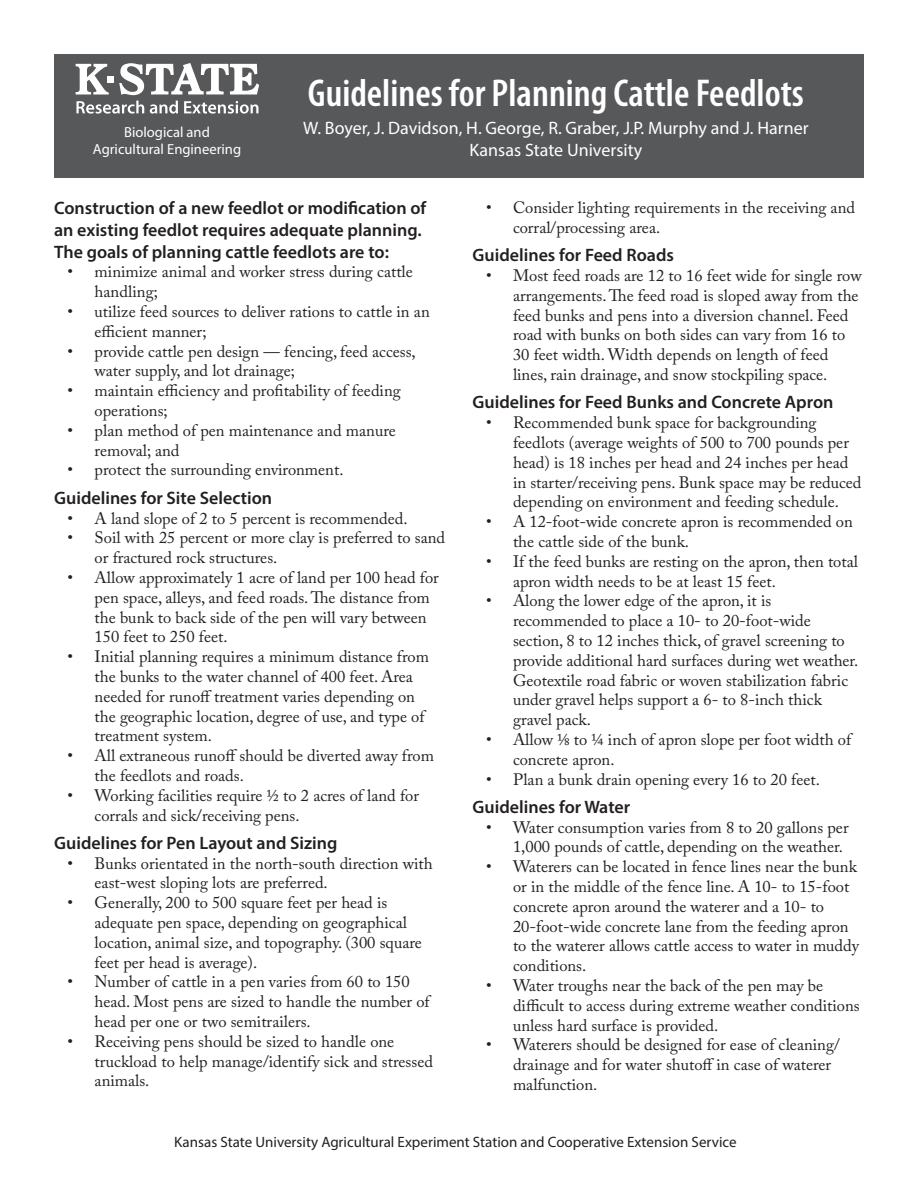
<style>
.page{position:relative;width:918px;height:1188px;background:#fff}
.page>*{position:absolute;margin:0;border:0;box-sizing:border-box;transform-origin:0 0}
.subhead{font:600 condensed 39px "Myriad Pro";color:#fff}
.subhead-2{font:600 18px/21.6px "Myriad Pro";color:#231f20}
.t1{font:18px "Myriad Pro";color:#fff}
.t2{font:16.5px/19.8px "Adobe Caslon Pro";color:#231f20}
.subhead-3{font:15px "Myriad Pro";color:#231f20}
.t3{font:14.55px/17.5px "Myriad Pro";color:#fff;text-align:center}
</style>
<div class="page">
<div style="left:54px;top:54px;width:810px;height:123px;background:#57585a"></div>
<div style="left:107px;top:76px;width:7px;height:6px;background:#fff"></div>
<svg style="left:76px;top:64px;width:33px;height:31px"></svg>
<svg style="left:119px;top:63px;width:140px;height:32px"></svg>
<svg style="left:76px;top:101px;width:68px;height:13px"></svg>
<svg style="left:150px;top:101px;width:28px;height:13px"></svg>
<svg style="left:184px;top:101px;width:75px;height:13px"></svg>
<p class="t3" style="left:93px;top:123px;width:150px">Biological and<br>Agricultural Engineering</p>
<p class="subhead" style="left:308px;top:72px;width:498px">Guidelines for Planning Cattle Feedlots</p>
<p class="t1" style="left:303px;top:117px;width:507px">W. Boyer, J. Davidson, H. George, R. Graber, J.P. Murphy and J. Harner</p>
<p class="t1" style="left:470px;top:139px;width:174px">Kansas State University</p>
<p class="subhead-2" style="left:54px;top:197px;width:374px">Construction of a new feedlot or modification of an existing feedlot requires adequate planning.<br>The goals of planning cattle feedlots are to:</p>
<p class="t2" style="left:95px;top:262px;width:320px;text-indent:-27px">• minimize animal and worker stress during cattle handling;</p>
<p class="t2" style="left:95px;top:301px;width:337px;text-indent:-27px">• utilize feed sources to deliver rations to cattle in an efficient manner;</p>
<p class="t2" style="left:95px;top:341px;width:323px;text-indent:-27px">• provide cattle pen design — fencing, feed access, water supply, and lot drainage;</p>
<p class="t2" style="left:95px;top:381px;width:308px;text-indent:-27px">• maintain efficiency and profitability of feeding operations;</p>
<p class="t2" style="left:95px;top:420px;width:303px;text-indent:-27px">• plan method of pen maintenance and manure removal; and</p>
<p class="t2" style="left:68px;top:460px;width:277px">• protect the surrounding environment.</p>
<p class="subhead-2" style="left:54px;top:486px;width:220px">Guidelines for Site Selection</p>
<p class="t2" style="left:68px;top:508px;width:342px">• A land slope of 2 to 5 percent is recommended.</p>
<p class="t2" style="left:95px;top:528px;width:352px;text-indent:-27px">• Soil with 25 percent or more clay is preferred to sand or fractured rock structures.</p>
<p class="t2" style="left:95px;top:567px;width:346px;text-indent:-27px">• Allow approximately 1 acre of land per 100 head for pen space, alleys, and feed roads. The distance from the bunk to back side of the pen will vary between 150 feet to 250 feet.</p>
<p class="t2" style="left:95px;top:647px;width:336px;text-indent:-27px">• Initial planning requires a minimum distance from the bunks to the water channel of 400 feet. Area needed for runoff treatment varies depending on the geographic location, degree of use, and type of treatment system.</p>
<p class="t2" style="left:95px;top:746px;width:341px;text-indent:-27px">• All extraneous runoff should be diverted away from the feedlots and roads.</p>
<p class="t2" style="left:95px;top:785px;width:326px;text-indent:-27px">• Working facilities require ½ to 2 acres of land for corrals and sick/receiving pens.</p>
<p class="subhead-2" style="left:54px;top:832px;width:285px">Guidelines for Pen Layout and Sizing</p>
<p class="t2" style="left:95px;top:853px;width:339px;text-indent:-27px">• Bunks orientated in the north-south direction with east-west sloping lots are preferred.</p>
<p class="t2" style="left:95px;top:893px;width:329px;text-indent:-27px">• Generally, 200 to 500 square feet per head is adequate pen space, depending on geographical location, animal size, and topography. (300 square feet per head is average).</p>
<p class="t2" style="left:95px;top:972px;width:337px;text-indent:-27px">• Number of cattle in a pen varies from 60 to 150 head. Most pens are sized to handle the number of head per one or two semitrailers.</p>
<p class="t2" style="left:95px;top:1031px;width:340px;text-indent:-27px">• Receiving pens should be sized to handle one truckload to help manage/identify sick and stressed animals.</p>
<p class="t2" style="left:513px;top:197px;width:344px;text-indent:-27px">• Consider lighting requirements in the receiving and corral/processing area.</p>
<p class="subhead-2" style="left:472px;top:244px;width:203px">Guidelines for Feed Roads</p>
<p class="t2" style="left:513px;top:265px;width:350px;text-indent:-27px">• Most feed roads are 12 to 16 feet wide for single row arrangements. The feed road is sloped away from the feed bunks and pens into a diversion channel. Feed road with bunks on both sides can vary from 16 to 30 feet width. Width depends on length of feed lines, rain drainage, and snow stockpiling space.</p>
<p class="subhead-2" style="left:472px;top:391px;width:363px">Guidelines for Feed Bunks and Concrete Apron</p>
<p class="t2" style="left:513px;top:413px;width:350px;text-indent:-27px">• Recommended bunk space for backgrounding feedlots (average weights of 500 to 700 pounds per head) is 18 inches per head and 24 inches per head in starter/receiving pens. Bunk space may be reduced depending on environment and feeding schedule.</p>
<p class="t2" style="left:513px;top:512px;width:341px;text-indent:-27px">• A 12-foot-wide concrete apron is recommended on the cattle side of the bunk.</p>
<p class="t2" style="left:513px;top:551px;width:347px;text-indent:-27px">• If the feed bunks are resting on the apron, then total apron width needs to be at least 15 feet.</p>
<p class="t2" style="left:513px;top:591px;width:347px;text-indent:-27px">• Along the lower edge of the apron, it is recommended to place a 10- to 20-foot-wide section, 8 to 12 inches thick, of gravel screening to provide additional hard surfaces during wet weather.<br>Geotextile road fabric or woven stabilization fabric under gravel helps support a 6- to 8-inch thick gravel pack.</p>
<p class="t2" style="left:513px;top:729px;width:340px;text-indent:-27px">• Allow ⅛ to ¼ inch of apron slope per foot width of concrete apron.</p>
<p class="t2" style="left:486px;top:769px;width:335px">• Plan a bunk drain opening every 16 to 20 feet.</p>
<p class="subhead-2" style="left:472px;top:796px;width:159px">Guidelines for Water</p>
<p class="t2" style="left:513px;top:817px;width:337px;text-indent:-27px">• Water consumption varies from 8 to 20 gallons per<br>1,000 pounds of cattle, depending on the weather.</p>
<p class="t2" style="left:513px;top:857px;width:347px;text-indent:-27px">• Waterers can be located in fence lines near the bunk or in the middle of the fence line. A 10- to 15-foot concrete apron around the waterer and a 10- to 20-foot-wide concrete lane from the feeding apron to the waterer allows cattle access to water in muddy conditions.</p>
<p class="t2" style="left:513px;top:975px;width:348px;text-indent:-27px">• Water troughs near the back of the pen may be difficult to access during extreme weather conditions unless hard surface is provided.</p>
<p class="t2" style="left:513px;top:1035px;width:328px;text-indent:-27px">• Waterers should be designed for ease of cleaning/ drainage and for water shutoff in case of waterer malfunction.</p>
<p class="subhead-3" style="left:174px;top:1133px;width:564px">Kansas State University Agricultural Experiment Station and Cooperative Extension Service</p>
</div>
